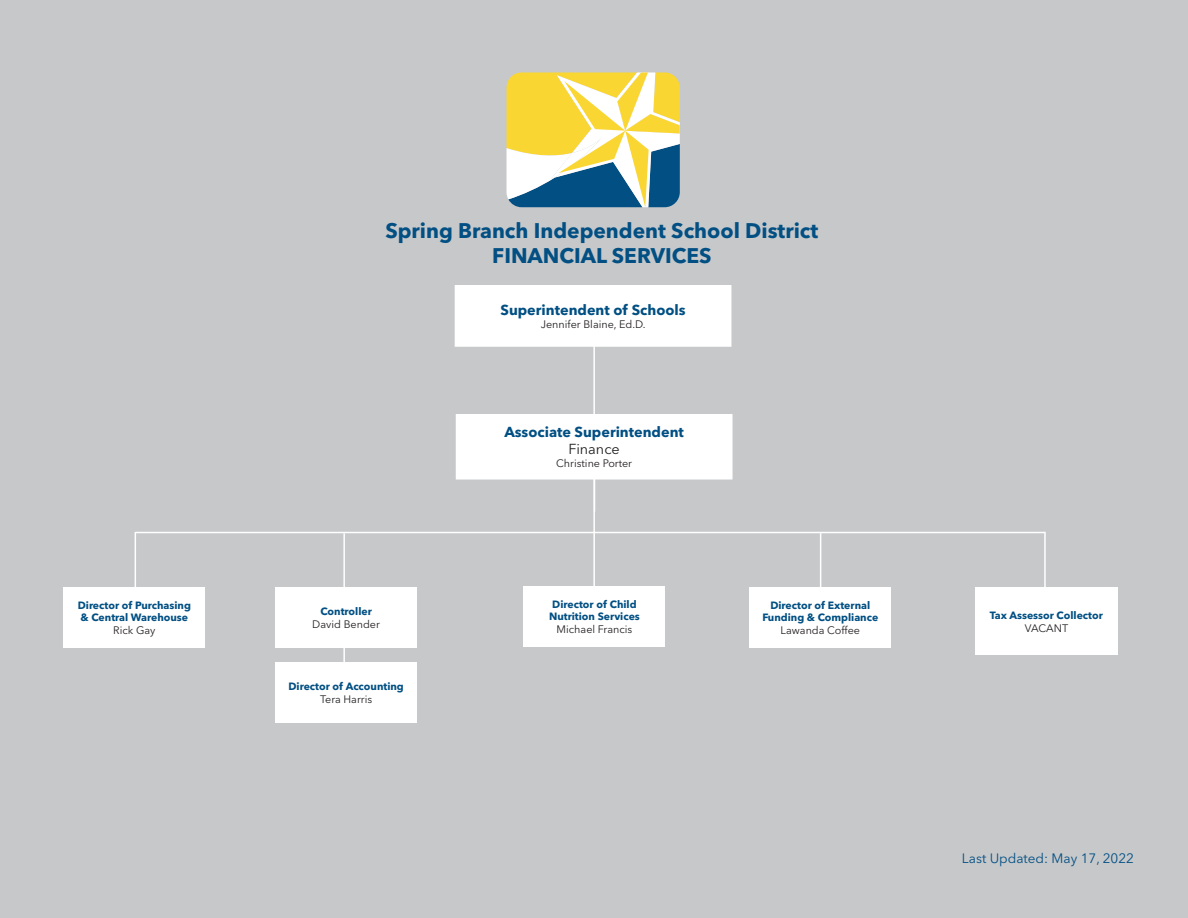
<style>
.page{position:relative;width:1188px;height:918px;background:#c7c8ca}
.page>*{position:absolute;margin:0;border:0;box-sizing:border-box;transform-origin:0 0}
.t1{font:700 21px "Avenir Next LT Pro";color:#014f83}
.t2{font:700 14.4px "Avenir Next LT Pro";color:#014f83}
.t3{font:14.4px "Avenir Next LT Pro";color:#231f20}
.t4{font:13.5px "Avenir Next LT Pro";color:#014f83}
.t5{font:10.8px "Avenir Next LT Pro";color:#231f20}
.t6{font:700 10.5px "Avenir Next LT Pro";color:#014f83}
</style>
<div class="page">
<div style="left:455px;top:286px;width:276px;height:60px;background:#fff"></div>
<div style="left:455px;top:285px;width:276px;height:62px;border:2px solid #fff"></div>
<svg style="left:507px;top:72px;width:173px;height:135px;background:#c2c280"></svg>
<hr style="left:135px;top:532px;width:910px;height:1px;background:#fff">
<hr style="left:343px;top:533px;width:2px;height:161px;background:#fff">
<hr style="left:1044px;top:532px;width:2px;height:58px;background:#fff">
<hr style="left:135px;top:532px;width:1px;height:85px;background:#fff">
<hr style="left:820px;top:533px;width:1px;height:87px;background:#fff">
<hr style="left:593px;top:338px;width:2px;height:294px;background:#fff">
<div style="left:457px;top:415px;width:275px;height:64px;background:#fff"></div>
<div style="left:456px;top:414px;width:277px;height:66px;border:2px solid #fff"></div>
<div style="left:975px;top:588px;width:142px;height:67px;background:#fff"></div>
<div style="left:750px;top:587px;width:141px;height:61px;background:#fff"></div>
<div style="left:524px;top:586px;width:141px;height:60px;background:#fff"></div>
<div style="left:64px;top:587px;width:141px;height:61px;background:#fff"></div>
<div style="left:276px;top:662px;width:141px;height:61px;background:#fff"></div>
<div style="left:275px;top:587px;width:142px;height:61px;background:#fff"></div>
<p class="t6" style="left:78px;top:599px;width:115px">Director of Purchasing</p>
<p class="t6" style="left:81px;top:611px;width:109px">&amp; Central Warehouse</p>
<p class="t5" style="left:113px;top:624px;width:44px">Rick Gay</p>
<p class="t1" style="left:385px;top:218px;width:434px">Spring Branch Independent School District</p>
<p class="t1" style="left:492px;top:243px;width:221px">FINANCIAL SERVICES</p>
<p class="t2" style="left:501px;top:301px;width:187px">Superintendent of Schools</p>
<p class="t5" style="left:541px;top:318px;width:106px">Jennifer Blaine, Ed.D.</p>
<p class="t6" style="left:320px;top:605px;width:53px">Controller</p>
<p class="t5" style="left:312px;top:618px;width:69px">David Bender</p>
<p class="t6" style="left:289px;top:680px;width:117px">Director of Accounting</p>
<p class="t5" style="left:320px;top:693px;width:54px">Tera Harris</p>
<p class="t2" style="left:504px;top:423px;width:181px">Associate Superintendent</p>
<p class="t3" style="left:569px;top:441px;width:53px">Finance</p>
<p class="t5" style="left:556px;top:457px;width:78px">Christine Porter</p>
<p class="t6" style="left:552px;top:597px;width:86px">Director of Child</p>
<p class="t6" style="left:549px;top:610px;width:92px">Nutrition Services</p>
<p class="t5" style="left:557px;top:623px;width:77px">Michael Francis</p>
<p class="t6" style="left:770px;top:599px;width:101px">Director of External</p>
<p class="t6" style="left:762px;top:611px;width:117px">Funding &amp; Compliance</p>
<p class="t5" style="left:781px;top:624px;width:81px">Lawanda Coffee</p>
<p class="t6" style="left:990px;top:608px;width:115px">Tax Assessor Collector</p>
<p class="t5" style="left:1025px;top:621px;width:45px">VACANT</p>
<p class="t4" style="left:962px;top:850px;width:174px">Last Updated: May 17, 2022</p>
</div>
